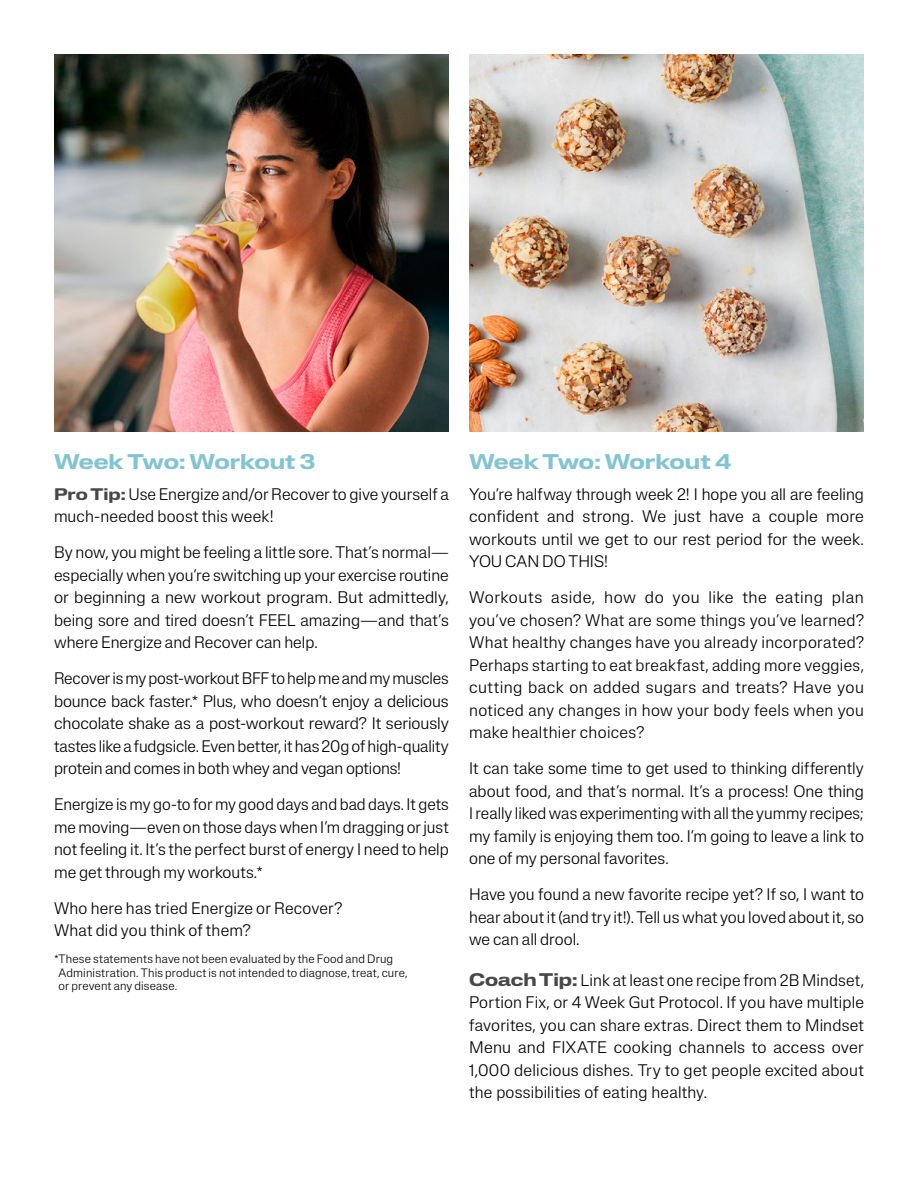
<style>
.page{position:relative;width:918px;height:1188px;background:#fff}
.page>*{position:absolute;margin:0;border:0;box-sizing:border-box;transform-origin:0 0}
.t1{font:700 expanded 21px "Lateral";color:#82c4d3}
.t2{font:300 16.5px/22.5px "Lateral Standard";letter-spacing:.005em;color:#000;text-align:justify}
.t3{font:300 12px/13.5px "Lateral Standard";letter-spacing:.015em;color:#000}
.s1{font-family:"Lateral";font-weight:700;font-stretch:expanded;color:#474847}
.s2{font-family:"Lateral";font-weight:700;font-stretch:expanded;font-size:18px;color:#474847}
</style>
<div class="page">
<img style="left:54px;top:54px;width:395px;height:378px">
<img style="left:469px;top:54px;width:395px;height:378px">
<p class="t1" style="left:54px;top:449px;width:263px">Week Two: Workout 3</p>
<p class="t2" style="left:54px;top:483px;width:396px"><span class="s1">Pro Tip:</span> Use Energize and/or Recover to give yourself a much-needed boost this week!</p>
<p class="t2" style="left:54px;top:541px;width:396px">By now, you might be feeling a little sore. That’s normal— especially when you’re switching up your exercise routine or beginning a new workout program. But admittedly, being sore and tired doesn’t FEEL amazing—and that’s where Energize and Recover can help.</p>
<p class="t2" style="left:54px;top:667px;width:396px">Recover is my post-workout BFF to help me and my muscles bounce back faster.* Plus, who doesn’t enjoy a delicious chocolate shake as a post-workout reward? It seriously tastes like a fudgsicle. Even better, it has 20g of high-quality protein and comes in both whey and vegan options!</p>
<p class="t2" style="left:54px;top:793px;width:396px">Energize is my go-to for my good days and bad days. It gets me moving—even on those days when I’m dragging or just not feeling it. It’s the perfect burst of energy I need to help me get through my workouts.*</p>
<p class="t2" style="left:54px;top:897px;width:290px">Who here has tried Energize or Recover?<br>What did you think of them?</p>
<p class="t3" style="left:59px;top:952px;width:350px;text-indent:-5px">*These statements have not been evaluated by the Food and Drug<br>Administration. This product is not intended to diagnose, treat, cure, or prevent any disease.</p>
<p class="t1" style="left:469px;top:449px;width:264px">Week Two: Workout 4</p>
<p class="t2" style="left:469px;top:483px;width:396px">You’re halfway through week 2! I hope you all are feeling confident and strong. We just have a couple more workouts until we get to our rest period for the week.<br>YOU CAN DO THIS!</p>
<p class="t2" style="left:469px;top:586px;width:396px">Workouts aside, how do you like the eating plan you’ve chosen? What are some things you’ve learned?<br>What healthy changes have you already incorporated?<br>Perhaps starting to eat breakfast, adding more veggies, cutting back on added sugars and treats? Have you noticed any changes in how your body feels when you make healthier choices?</p>
<p class="t2" style="left:469px;top:757px;width:396px">It can take some time to get used to thinking differently about food, and that’s normal. It’s a process! One thing I really liked was experimenting with all the yummy recipes; my family is enjoying them too. I’m going to leave a link to one of my personal favorites.</p>
<p class="t2" style="left:469px;top:883px;width:396px">Have you found a new favorite recipe yet? If so, I want to hear about it (and try it!). Tell us what you loved about it, so we can all drool.</p>
<p class="t2" style="left:469px;top:969px;width:396px"><span class="s2">Coach Tip:</span> Link at least one recipe from 2B Mindset, Portion Fix, or 4 Week Gut Protocol. If you have multiple favorites, you can share extras. Direct them to Mindset Menu and FIXATE cooking channels to access over 1,000 delicious dishes. Try to get people excited about the possibilities of eating healthy.</p>
</div>
